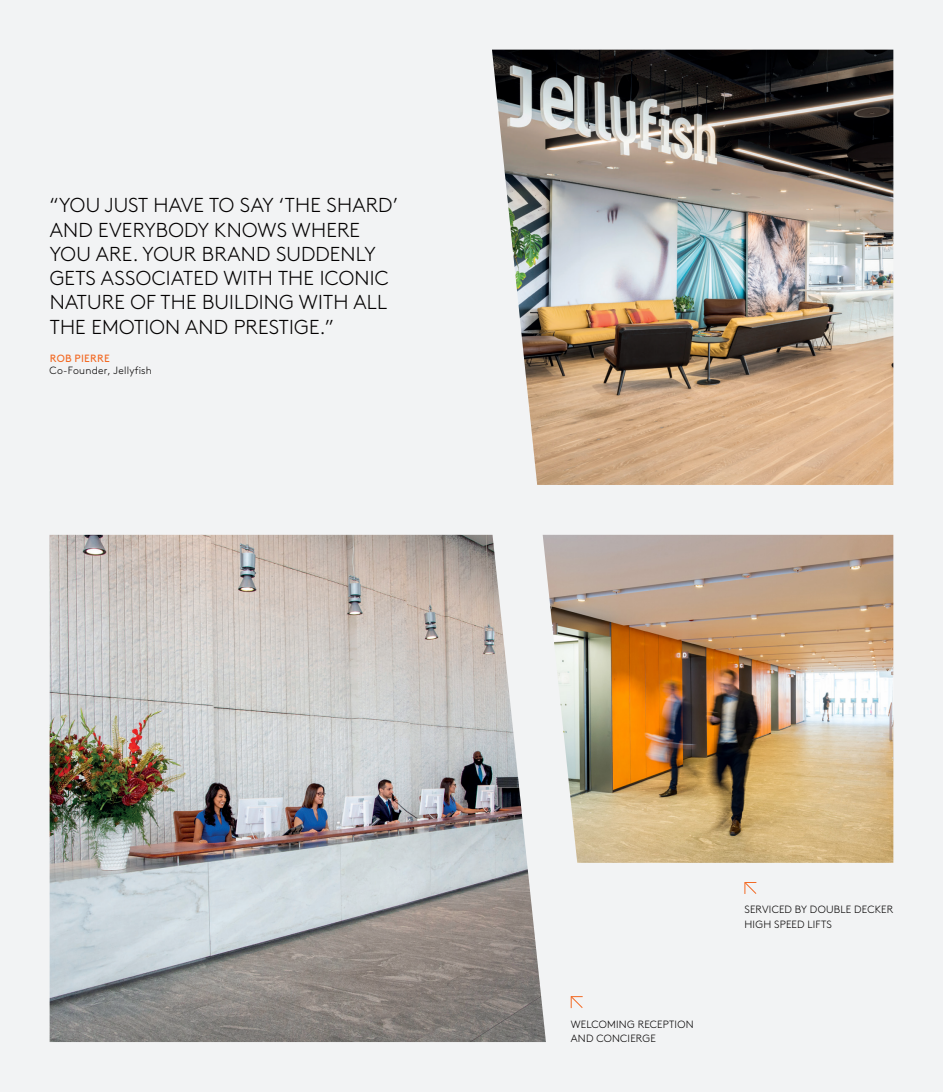
<style>
.page{position:relative;width:943px;height:1092px;background:#fff}
.page>*{position:absolute;margin:0;border:0;box-sizing:border-box;transform-origin:0 0}
.Quote_-_Title{font:300 20.12px/24.3px "Brown Pro";letter-spacing:.01em;color:#020000}
.Caption_-_Title{font:300 10.5px/14px "Brown Pro";letter-spacing:.015em;color:#020000}
.Quote_-_Title-2{font:300 10.5px/12.6px "Brown Pro";letter-spacing:.02em;color:#020000}
.s1{font-weight:400;color:#f36a24}
</style>
<div class="page">
<div style="left:0;top:0;width:943px;height:1091px;background:#f2f3f4"></div>
<img style="left:492px;top:50px;width:401px;height:435px">
<svg style="left:570px;top:996px;width:13px;height:12px"></svg>
<svg style="left:744px;top:882px;width:13px;height:12px"></svg>
<img style="left:50px;top:535px;width:496px;height:506px">
<img style="left:542px;top:535px;width:351px;height:327px">
<p class="Quote_-_Title" style="left:50px;top:192px;width:350px">“YOU JUST HAVE TO SAY ‘THE SHARD’<br>AND EVERYBODY KNOWS WHERE<br>YOU ARE. YOUR BRAND SUDDENLY<br>GETS ASSOCIATED WITH THE ICONIC<br>NATURE OF THE BUILDING WITH ALL<br>THE EMOTION AND PRESTIGE.”</p>
<p class="Quote_-_Title-2" style="left:50px;top:351px;width:104px"><span class="s1">ROB PIERRE<br></span>Co-Founder, Jellyfish</p>
<p class="Caption_-_Title" style="left:571px;top:1016px;width:124px">WELCOMING RECEPTION<br>AND CONCIERGE</p>
<p class="Caption_-_Title" style="left:744px;top:902px;width:150px">SERVICED BY DOUBLE DECKER<br>HIGH SPEED LIFTS</p>
</div>
